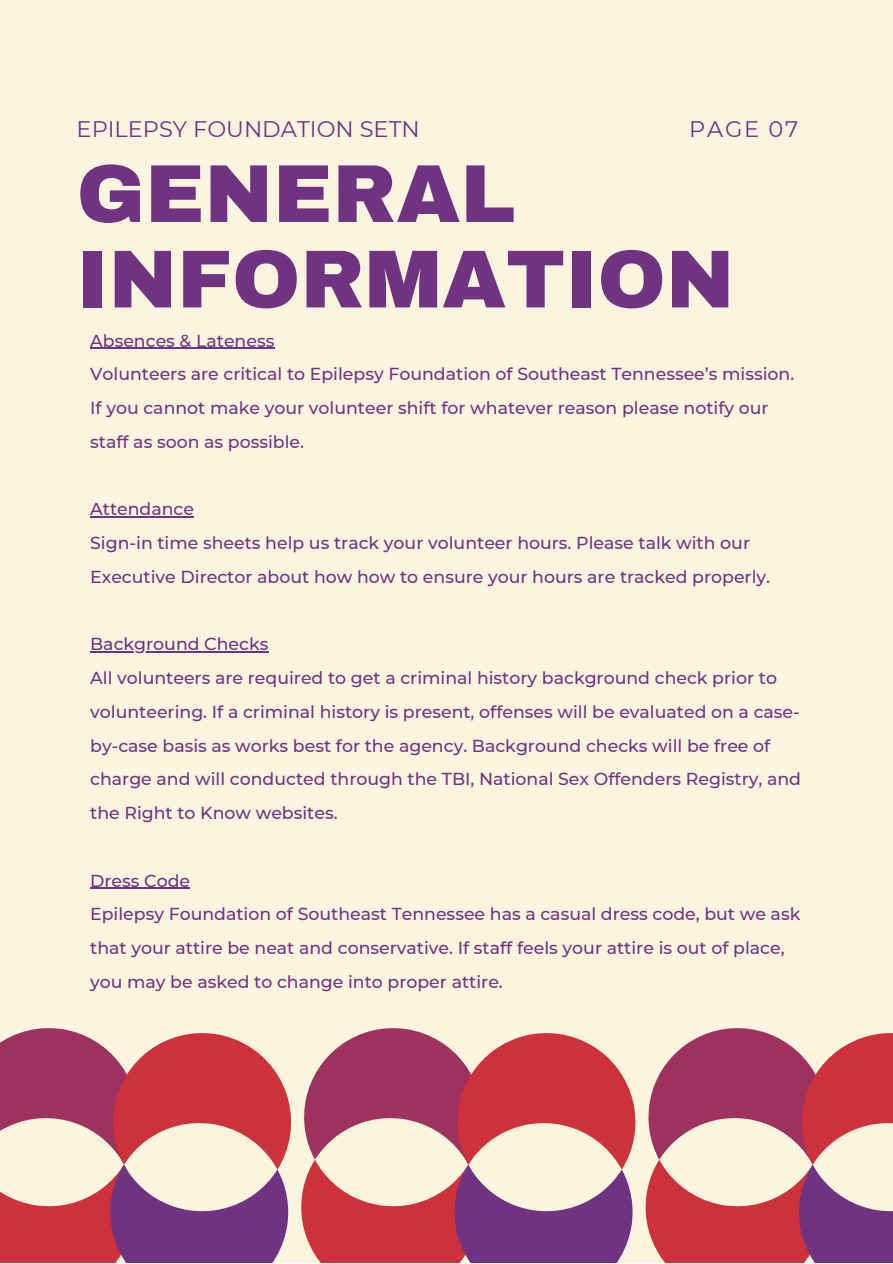
<style>
.page{position:relative;width:893px;height:1264px;background:#fff}
.page>*{position:absolute;margin:0;border:0;box-sizing:border-box;transform-origin:0 0}
.t1{font:900 82.2px/85.5px "Archivo";color:#6f3381}
.t2{font:22.5px "Montserrat";color:#6f3381}
.t3{font:500 17.4px/33.8px "Montserrat";color:#6f3381}
</style>
<div class="page">
<div style="left:0;top:0;width:892px;height:1262px;background:#fdf4e0"></div>
<hr style="left:90px;top:348px;width:184px;height:1px;background:#6f3381">
<hr style="left:90px;top:516px;width:104px;height:1px;background:#6f3381">
<hr style="left:90px;top:651px;width:178px;height:1px;background:#6f3381">
<hr style="left:90px;top:887px;width:100px;height:1px;background:#6f3381">
<svg style="left:0;top:1028px;width:892px;height:234px"></svg>
<p class="t2" style="left:77px;top:115px;width:345px">EPILEPSY FOUNDATION SETN</p>
<p class="t2" style="left:689px;top:115px;width:111px">PAGE 07</p>
<h1 class="t1" style="left:77px;top:152px;width:659px">GENERAL<br>INFORMATION</h1>
<p class="t3" style="left:90px;top:323px;width:705px">Absences &amp; Lateness<br>Volunteers are critical to Epilepsy Foundation of Southeast Tennessee’s mission.<br>If you cannot make your volunteer shift for whatever reason please notify our staff as soon as possible.</p>
<p class="t3" style="left:90px;top:492px;width:681px">Attendance<br>Sign-in time sheets help us track your volunteer hours. Please talk with our<br>Executive Director about how how to ensure your hours are tracked properly.</p>
<p class="t3" style="left:90px;top:627px;width:712px">Background Checks<br>All volunteers are required to get a criminal history background check prior to volunteering. If a criminal history is present, offenses will be evaluated on a case&shy;by-case basis as works best for the agency. Background checks will be free of charge and will conducted through the TBI, National Sex Offenders Registry, and the Right to Know websites.</p>
<p class="t3" style="left:90px;top:863px;width:711px">Dress Code<br>Epilepsy Foundation of Southeast Tennessee has a casual dress code, but we ask that your attire be neat and conservative. If staff feels your attire is out of place, you may be asked to change into proper attire.</p>
</div>
